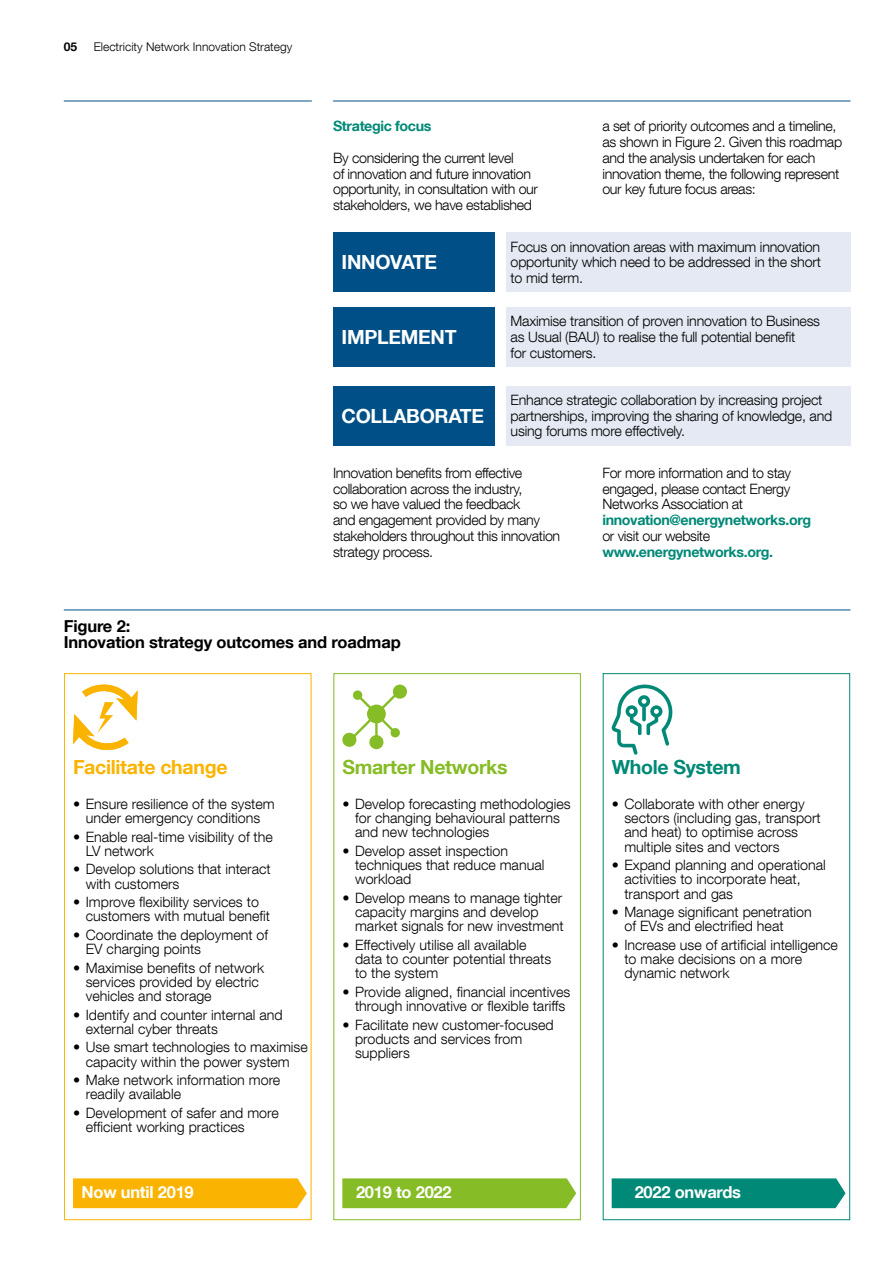
<style>
.page{position:relative;width:893px;height:1263px;background:#fff}
.page>*{position:absolute;margin:0;border:0;box-sizing:border-box;transform-origin:0 0}
.t1{font:700 19.5px "Helvetica Neue LT Com";letter-spacing:-.015em;color:#fff}
.t2{font:700 19.5px "Helvetica Neue LT Com";letter-spacing:-.015em;color:#fab400}
.t3{font:700 19.5px "Helvetica Neue LT Com";letter-spacing:-.015em;color:#86bc25}
.t4{font:700 19.5px "Helvetica Neue LT Com";letter-spacing:-.015em;color:#008976}
.t5{font:700 16.5px/16.5px "Helvetica Neue LT Com";letter-spacing:-.01em;color:#000}
.t6{font:700 16.5px "Helvetica Neue LT Com";letter-spacing:-.015em;color:#fff}
.t7{font:300 14.25px/14.2px "Helvetica Neue LT Com";color:#000}
.t8{font:300 14.25px/15.8px "Helvetica Neue LT Com";letter-spacing:-.025em;color:#000}
.t9{font:700 14.25px "Helvetica Neue LT Com";letter-spacing:-.025em;color:#008976}
.t10{font:300 12px "Helvetica Neue LT Com";color:#000}
.t11{font:700 12px "Helvetica Neue LT Com";color:#000}
</style>
<div class="page">
<div style="left:333px;top:233px;width:161px;height:59px;background:#004f86"></div>
<div style="left:333px;top:307px;width:161px;height:59px;background:#004f86"></div>
<div style="left:333px;top:386px;width:161px;height:59px;background:#004f86"></div>
<div style="left:506px;top:233px;width:344px;height:59px;background:#e4e9f3"></div>
<div style="left:506px;top:307px;width:344px;height:59px;background:#e4e9f3"></div>
<div style="left:506px;top:386px;width:344px;height:59px;background:#e4e9f3"></div>
<hr style="left:64px;top:101px;width:248px;height:1px;background:#004f86">
<hr style="left:333px;top:101px;width:517px;height:1px;background:#004f86">
<hr style="left:64px;top:610px;width:786px;height:1px;background:#004f86">
<div style="left:603px;top:673px;width:247px;height:547px;border:1px solid #008976"></div>
<div style="left:333px;top:673px;width:248px;height:547px;border:1px solid #86bc25"></div>
<div style="left:64px;top:673px;width:247px;height:547px;border:1px solid #fab400"></div>
<div style="left:73px;top:1178px;width:234px;height:30px;background:#fab400"></div>
<div style="left:342px;top:1178px;width:234px;height:30px;background:#86bc25"></div>
<div style="left:612px;top:1178px;width:233px;height:30px;background:#008976"></div>
<svg style="left:73px;top:684px;width:65px;height:67px"></svg>
<svg style="left:611px;top:684px;width:62px;height:71px"></svg>
<svg style="left:342px;top:684px;width:65px;height:65px"></svg>
<p class="t11" style="left:64px;top:39px;width:15px">05</p>
<p class="t10" style="left:94px;top:39px;width:200px">Electricity Network Innovation Strategy</p>
<p class="t9" style="left:333px;top:117px;width:100px">Strategic focus</p>
<p class="t8" style="left:333px;top:150px;width:206px">By considering the current level<br>of innovation and future innovation opportunity, in consultation with our stakeholders, we have established</p>
<p class="t8" style="left:602px;top:118px;width:241px">a set of priority outcomes and a timeline, as shown in Figure 2. Given this roadmap and the analysis undertaken for each innovation theme, the following represent our key future focus areas:</p>
<h1 class="t1" style="left:342px;top:250px;width:97px">INNOVATE</h1>
<h1 class="t1" style="left:342px;top:325px;width:116px">IMPLEMENT</h1>
<h1 class="t1" style="left:342px;top:403px;width:144px">COLLABORATE</h1>
<p class="t7" style="left:511px;top:238px;width:312px;line-height:15.8px;text-align:justify">Focus on innovation areas with maximum innovation opportunity which need to be addressed in the short to mid term.</p>
<p class="t7" style="left:511px;top:313px;width:311px;line-height:15.8px">Maximise transition of proven innovation to Business as Usual (BAU) to realise the full potential benefit<br>for customers.</p>
<p class="t7" style="left:511px;top:392px;width:323px;line-height:15.8px">Enhance strategic collaboration by increasing project partnerships, improving the sharing of knowledge, and using forums more effectively.</p>
<p class="t8" style="left:333px;top:465px;width:229px">Innovation benefits from effective collaboration across the industry,<br>so we have valued the feedback<br>and engagement provided by many stakeholders throughout this innovation strategy process.</p>
<p class="t7" style="left:602px;top:465px;width:190px;line-height:15.8px;text-align:justify">For more information and to stay engaged, please contact Energy Networks Association at</p>
<p class="t9" style="left:602px;top:511px;width:210px">innovation@energynetworks.org</p>
<p class="t8" style="left:602px;top:528px;width:109px">or visit our website</p>
<p class="t9" style="left:602px;top:543px;width:172px">www.energynetworks.org.</p>
<p class="t5" style="left:64px;top:617px;width:338px">Figure 2:<br>Innovation strategy outcomes and roadmap</p>
<h1 class="t2" style="left:73px;top:754px;width:156px">Facilitate change</h1>
<p class="t7" style="left:73px;top:796px;width:203px;text-align:center">• Ensure resilience of the system under emergency conditions</p>
<p class="t7" style="left:86px;top:829px;width:189px;text-indent:-13px">• Enable real-time visibility of the<br>LV network</p>
<p class="t7" style="left:86px;top:862px;width:187px;text-indent:-13px">• Develop solutions that interact with customers</p>
<p class="t7" style="left:86px;top:894px;width:186px;text-indent:-13px">• Improve flexibility services to customers with mutual benefit</p>
<p class="t7" style="left:86px;top:927px;width:184px;text-indent:-13px">• Coordinate the deployment of<br>EV charging points</p>
<p class="t7" style="left:86px;top:960px;width:180px;text-indent:-13px">• Maximise benefits of network services provided by electric vehicles and storage</p>
<p class="t7" style="left:86px;top:1007px;width:198px;text-indent:-13px">• Identify and counter internal and external cyber threats</p>
<p class="t7" style="left:73px;top:1040px;width:236px;text-align:center">• Use smart technologies to maximise capacity within the power system</p>
<p class="t7" style="left:86px;top:1072px;width:196px;text-indent:-13px">• Make network information more readily available</p>
<p class="t7" style="left:86px;top:1105px;width:194px;text-indent:-13px">• Development of safer and more efficient working practices</p>
<h1 class="t3" style="left:342px;top:754px;width:167px">Smarter Networks</h1>
<p class="t7" style="left:355px;top:796px;width:217px;text-indent:-13px">• Develop forecasting methodologies for changing behavioural patterns and new technologies</p>
<p class="t7" style="left:355px;top:843px;width:191px;text-indent:-13px">• Develop asset inspection techniques that reduce manual workload</p>
<p class="t7" style="left:355px;top:890px;width:210px;text-indent:-13px">• Develop means to manage tighter capacity margins and develop market signals for new investment</p>
<p class="t7" style="left:355px;top:937px;width:198px;text-indent:-13px">• Effectively utilise all available data to counter potential threats to the system</p>
<p class="t7" style="left:342px;top:984px;width:229px;text-align:center">• Provide aligned, financial incentives through innovative or flexible tariffs</p>
<p class="t7" style="left:355px;top:1017px;width:200px;text-indent:-13px">• Facilitate new customer-focused products and services from suppliers</p>
<h1 class="t4" style="left:612px;top:754px;width:131px">Whole System</h1>
<p class="t7" style="left:624px;top:796px;width:198px;text-indent:-13px">• Collaborate with other energy sectors (including gas, transport and heat) to optimise across multiple sites and vectors</p>
<p class="t7" style="left:624px;top:857px;width:203px;text-indent:-13px">• Expand planning and operational activities to incorporate heat, transport and gas</p>
<p class="t7" style="left:624px;top:904px;width:189px;text-indent:-13px">• Manage significant penetration of EVs and electrified heat</p>
<p class="t7" style="left:624px;top:937px;width:215px;text-indent:-13px">• Increase use of artificial intelligence to make decisions on a more dynamic network</p>
<p class="t6" style="left:82px;top:1181px;width:114px">Now until 2019</p>
<p class="t6" style="left:356px;top:1181px;width:97px">2019 to 2022</p>
<p class="t6" style="left:635px;top:1181px;width:108px">2022 onwards</p>
</div>
